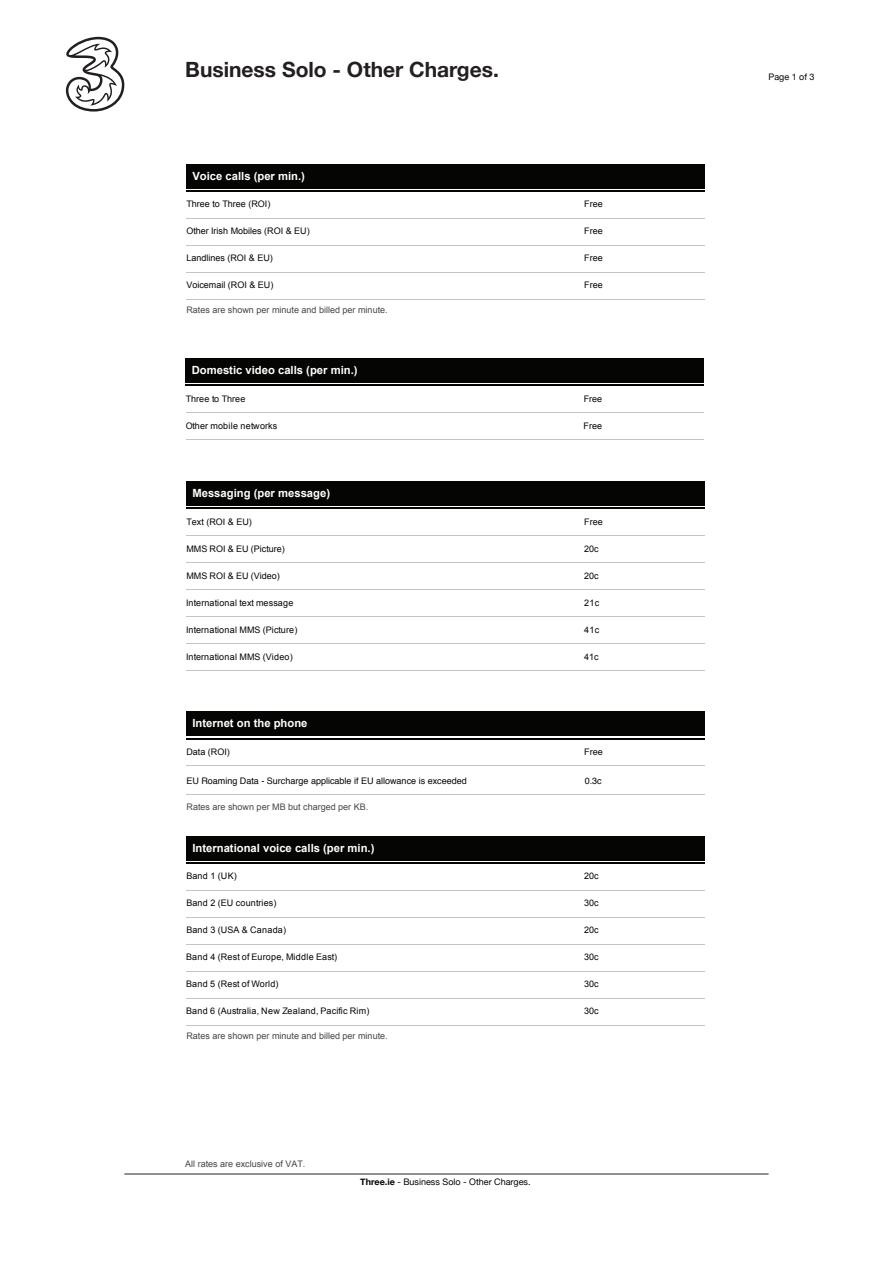
<style>
.page{position:relative;width:893px;height:1263px;background:#fff}
.page>*{position:absolute;margin:0;border:0;box-sizing:border-box;transform-origin:0 0}
.t1{font:700 21px "Helvetica Neue";color:#231f20}
.t2{font:700 11.25px "Arial";color:#fff}
.t3{font:9px "Arial";color:#050504}
.t4{font:9px "Arial";letter-spacing:.025em;color:#050504}
.t5{font:9px "Arial";color:#454646}
.t6{font:9px "Helvetica";color:#050504}
.t7{font:9px "Helvetica Neue";color:#050504}
.s1{font-family:"Helvetica"}
.s2{font-weight:700}
</style>
<div class="page">
<svg style="left:66px;top:37px;width:58px;height:75px"></svg>
<hr style="left:124px;top:1173px;width:644px;height:1px;background:#231f20">
<hr style="left:584px;top:670px;width:120px;height:1px;background:#c5c4c4">
<hr style="left:186px;top:670px;width:398px;height:1px;background:#c5c4c4">
<hr style="left:584px;top:643px;width:120px;height:1px;background:#c5c4c4">
<hr style="left:186px;top:643px;width:398px;height:1px;background:#c5c4c4">
<hr style="left:584px;top:616px;width:120px;height:1px;background:#c5c4c4">
<hr style="left:186px;top:616px;width:398px;height:1px;background:#c5c4c4">
<hr style="left:584px;top:589px;width:120px;height:1px;background:#c5c4c4">
<hr style="left:186px;top:589px;width:398px;height:1px;background:#c5c4c4">
<hr style="left:584px;top:562px;width:120px;height:1px;background:#c5c4c4">
<hr style="left:186px;top:562px;width:398px;height:1px;background:#c5c4c4">
<hr style="left:584px;top:535px;width:120px;height:1px;background:#c5c4c4">
<hr style="left:186px;top:535px;width:398px;height:1px;background:#c5c4c4">
<hr style="left:186px;top:507px;width:518px;height:2px;background:#050504">
<div style="left:186px;top:481px;width:518px;height:25px;background:#050504"></div>
<hr style="left:584px;top:765px;width:120px;height:1px;background:#c5c4c4">
<hr style="left:186px;top:765px;width:398px;height:1px;background:#c5c4c4">
<hr style="left:186px;top:738px;width:518px;height:1px;background:#050504">
<div style="left:186px;top:711px;width:518px;height:25px;background:#050504"></div>
<div style="left:186px;top:164px;width:518px;height:25px;background:#050504"></div>
<hr style="left:584px;top:299px;width:120px;height:1px;background:#c5c4c4">
<hr style="left:186px;top:299px;width:398px;height:1px;background:#c5c4c4">
<hr style="left:584px;top:272px;width:120px;height:1px;background:#c5c4c4">
<hr style="left:186px;top:272px;width:398px;height:1px;background:#c5c4c4">
<hr style="left:584px;top:245px;width:120px;height:1px;background:#c5c4c4">
<hr style="left:186px;top:245px;width:398px;height:1px;background:#c5c4c4">
<hr style="left:584px;top:218px;width:120px;height:1px;background:#c5c4c4">
<hr style="left:186px;top:218px;width:398px;height:1px;background:#c5c4c4">
<hr style="left:186px;top:190px;width:518px;height:2px;background:#050504">
<hr style="left:584px;top:1025px;width:120px;height:1px;background:#c5c4c4">
<hr style="left:186px;top:1025px;width:398px;height:1px;background:#c5c4c4">
<hr style="left:584px;top:998px;width:120px;height:1px;background:#c5c4c4">
<hr style="left:186px;top:998px;width:398px;height:1px;background:#c5c4c4">
<hr style="left:584px;top:971px;width:120px;height:1px;background:#c5c4c4">
<hr style="left:186px;top:971px;width:398px;height:1px;background:#c5c4c4">
<hr style="left:584px;top:944px;width:120px;height:1px;background:#c5c4c4">
<hr style="left:186px;top:944px;width:398px;height:1px;background:#c5c4c4">
<hr style="left:584px;top:917px;width:120px;height:1px;background:#c5c4c4">
<hr style="left:186px;top:917px;width:398px;height:1px;background:#c5c4c4">
<hr style="left:584px;top:890px;width:120px;height:1px;background:#c5c4c4">
<hr style="left:186px;top:890px;width:398px;height:1px;background:#c5c4c4">
<hr style="left:186px;top:862px;width:518px;height:1px;background:#050504">
<div style="left:186px;top:836px;width:518px;height:24px;background:#050504"></div>
<hr style="left:584px;top:439px;width:120px;height:1px;background:#c5c4c4">
<hr style="left:186px;top:439px;width:398px;height:1px;background:#c5c4c4">
<hr style="left:584px;top:412px;width:120px;height:1px;background:#c5c4c4">
<hr style="left:186px;top:412px;width:398px;height:1px;background:#c5c4c4">
<hr style="left:186px;top:384px;width:518px;height:2px;background:#050504">
<div style="left:186px;top:358px;width:518px;height:24px;background:#050504"></div>
<hr style="left:584px;top:794px;width:120px;height:1px;background:#c5c4c4">
<hr style="left:186px;top:794px;width:398px;height:1px;background:#c5c4c4">
<h1 class="t1" style="left:185px;top:53px;width:315px">Business Solo - Other Charges.</h1>
<p class="t2" style="left:192px;top:169px;width:114px">Voice calls (per min.)</p>
<p class="t3" style="left:186px;top:198px;width:86px">Three to Three (ROI)</p>
<p class="t3" style="left:584px;top:198px;width:20px">Free</p>
<p class="t3" style="left:186px;top:225px;width:125px">Other Irish Mobiles (ROI &amp; EU)</p>
<p class="t3" style="left:584px;top:225px;width:20px">Free</p>
<p class="t3" style="left:186px;top:252px;width:88px">Landlines (ROI &amp; EU)</p>
<p class="t3" style="left:584px;top:252px;width:20px">Free</p>
<p class="t3" style="left:186px;top:279px;width:89px">Voicemail (ROI &amp; EU)</p>
<p class="t3" style="left:584px;top:279px;width:20px">Free</p>
<p class="t5" style="left:186px;top:304px;width:203px">Rates are shown per minute and billed per minute.</p>
<p class="t2" style="left:192px;top:362px;width:167px">Domestic video calls (per min.)</p>
<p class="t3" style="left:186px;top:393px;width:61px">Three to Three</p>
<p class="t3" style="left:584px;top:393px;width:20px">Free</p>
<p class="t4" style="left:186px;top:420px;width:93px">Other mobile networks</p>
<p class="t3" style="left:584px;top:420px;width:20px">Free</p>
<p class="t2" style="left:192px;top:486px;width:139px">Messaging (per message)</p>
<p class="t3" style="left:186px;top:515px;width:67px">Text (ROI &amp; EU)</p>
<p class="t3" style="left:584px;top:515px;width:20px">Free</p>
<p class="t3" style="left:186px;top:542px;width:100px">MMS ROI &amp; EU (Picture)</p>
<p class="t3" style="left:584px;top:542px;width:16px">20c</p>
<p class="t3" style="left:186px;top:569px;width:95px">MMS ROI &amp; EU (Video)</p>
<p class="t3" style="left:584px;top:569px;width:16px">20c</p>
<p class="t4" style="left:186px;top:596px;width:109px">International text message</p>
<p class="t3" style="left:584px;top:596px;width:17px">21c</p>
<p class="t3" style="left:186px;top:624px;width:113px">International MMS (Picture)</p>
<p class="t3" style="left:584px;top:624px;width:17px">41c</p>
<p class="t4" style="left:186px;top:651px;width:108px">International MMS (Video)</p>
<p class="t3" style="left:584px;top:651px;width:16px">41c</p>
<p class="t2" style="left:192px;top:716px;width:117px">Internet on the phone</p>
<p class="t3" style="left:186px;top:746px;width:45px">Data (ROI)</p>
<p class="t6" style="left:584px;top:745px;width:20px">Free</p>
<p class="t6" style="left:186px;top:773px;width:282px">EU Roaming Data - Surcharge applicable if EU allowance is exceeded</p>
<p class="t6" style="left:585px;top:773px;width:19px">0.3c</p>
<p class="t5" style="left:187px;top:801px;width:183px">Rates are shown per MB but charged per <span class="s1">K</span>B.</p>
<p class="t2" style="left:192px;top:840px;width:184px">International voice calls (per min.)</p>
<p class="t3" style="left:186px;top:870px;width:52px">Band 1 (UK)</p>
<p class="t3" style="left:584px;top:870px;width:16px">20c</p>
<p class="t4" style="left:186px;top:897px;width:92px">Band 2 (EU countries)</p>
<p class="t3" style="left:584px;top:897px;width:16px">30c</p>
<p class="t4" style="left:186px;top:924px;width:101px">Band 3 (USA &amp; Canada)</p>
<p class="t3" style="left:584px;top:924px;width:16px">20c</p>
<p class="t4" style="left:186px;top:951px;width:152px">Band 4 (Rest of Europe, Middle East)</p>
<p class="t3" style="left:584px;top:951px;width:16px">30c</p>
<p class="t4" style="left:186px;top:978px;width:94px">Band 5 (Rest of World)</p>
<p class="t3" style="left:584px;top:978px;width:16px">30c</p>
<p class="t4" style="left:186px;top:1005px;width:185px">Band 6 (Australia, New Zealand, Pacific Rim)</p>
<p class="t3" style="left:584px;top:1005px;width:16px">30c</p>
<p class="t5" style="left:186px;top:1030px;width:203px">Rates are shown per minute and billed per minute.</p>
<p class="t5" style="left:185px;top:1157px;width:122px">All rates are exclusive of VAT.</p>
<p class="t7" style="left:360px;top:1175px;width:172px"><span class="s2">Three.ie</span> - Business Solo - Other Charges.</p>
<p class="t7" style="left:769px;top:70px;width:48px">Page 1 of 3</p>
</div>
